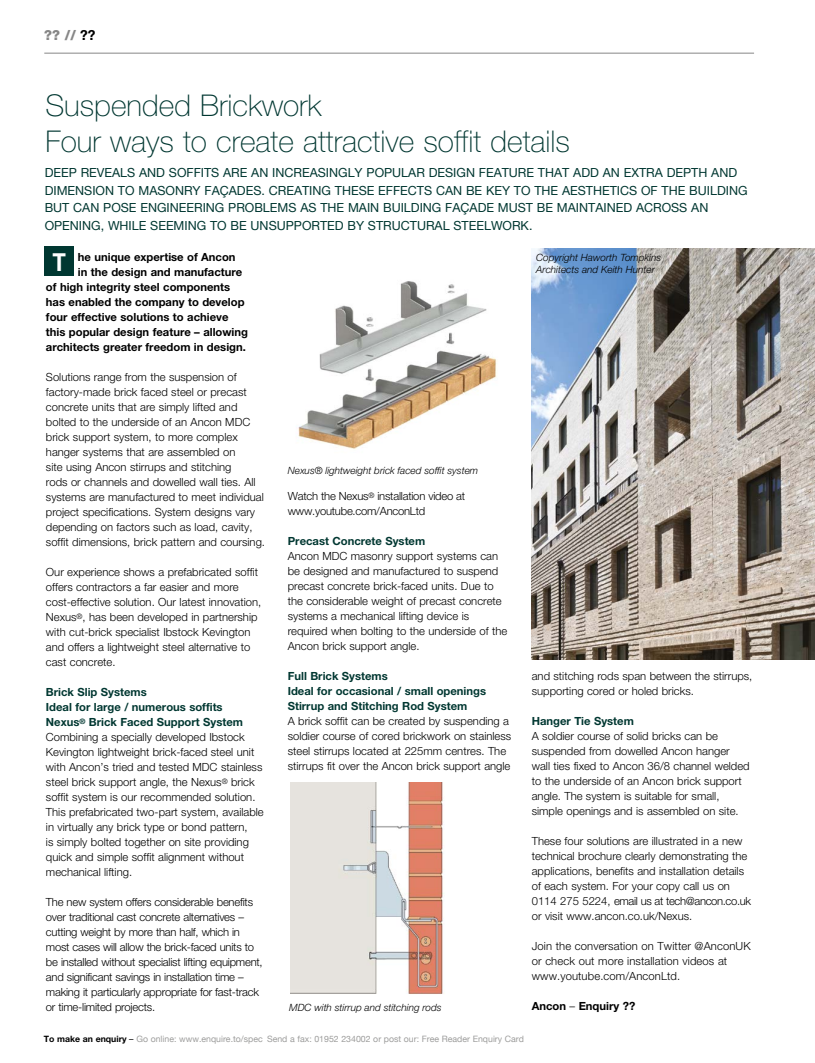
<style>
.page{position:relative;width:815px;height:1063px;background:#fff}
.page>*{position:absolute;margin:0;border:0;box-sizing:border-box;transform-origin:0 0}
.t1{font:100 30px/36px "Helvetica Neue";color:#003731}
.t2{font:700 24.88px "DIN Pro";color:#fff}
.t3{font:800 13.75px "Helvetica Neue";color:#878787}
.t4{font:12.5px/17.5px "Helvetica Neue";color:#003731}
.t5{font:300 11.25px/15px "Helvetica Neue";color:#000}
.t6{font:300 11.25px/15px "Helvetica Neue";letter-spacing:-.02em;color:#000}
.t7{font:700 11.25px "Helvetica Neue";color:#000}
.t8{font:700 11.25px/15px "Helvetica Neue";color:#003731}
.t9{font:italic 300 10px/12px "Helvetica Neue";color:#000}
.t10{font:8.75px "Helvetica Neue";color:#9d9d9c}
.s1{font-weight:700;color:#000}
.s2{font-weight:700;color:#003731}
.s3{font-weight:300}
.s4{color:#000}
</style>
<div class="page">
<hr style="left:44px;top:53px;width:710px;height:1px;background:#878787">
<div style="left:45px;top:246px;width:29px;height:30px;background:#003731"></div>
<img style="left:290px;top:782px;width:154px;height:212px">
<img style="left:532px;top:248px;width:283px;height:411px">
<img style="left:298px;top:281px;width:199px;height:168px">
<p class="t3" style="left:44px;top:27px;width:53px">?? // <span class="s1">??</span></p>
<h1 class="t1" style="left:45px;top:87px;width:526px">Suspended Brickwork<br>Four ways to create attractive soffit details</h1>
<p class="t4" style="left:45px;top:164px;width:704px">DEEP REVEALS AND SOFFITS ARE AN INCREASINGLY POPULAR DESIGN FEATURE THAT ADD AN EXTRA DEPTH AND DIMENSION TO MASONRY FAÇADES. CREATING THESE EFFECTS CAN BE KEY TO THE AESTHETICS OF THE BUILDING BUT CAN POSE ENGINEERING PROBLEMS AS THE MAIN BUILDING FAÇADE MUST BE MAINTAINED ACROSS AN OPENING, WHILE SEEMING TO BE UNSUPPORTED BY STRUCTURAL STEELWORK.</p>
<p class="t7" style="left:78px;top:250px;width:159px">he unique expertise of Ancon</p>
<p class="t7" style="left:78px;top:265px;width:166px">in the design and manufacture</p>
<p class="t7" style="left:46px;top:280px;width:186px">of high integrity steel components</p>
<p class="t7" style="left:46px;top:295px;width:200px">has enabled the company to develop</p>
<p class="t7" style="left:46px;top:310px;width:184px">four effective solutions to achieve</p>
<p class="t7" style="left:46px;top:325px;width:204px">this popular design feature – allowing</p>
<p class="t7" style="left:46px;top:340px;width:201px">architects greater freedom in design.</p>
<p class="t5" style="left:46px;top:370px;width:221px">Solutions range from the suspension of factory-made brick faced steel or precast concrete units that are simply lifted and bolted to the underside of an Ancon MDC brick support system, to more complex hanger systems that are assembled on<br>site using Ancon stirrups and stitching<br>rods or channels and dowelled wall ties. All systems are manufactured to meet individual project specifications. System designs vary depending on factors such as load, cavity, soffit dimensions, brick pattern and coursing.</p>
<p class="t5" style="left:46px;top:565px;width:217px">Our experience shows a prefabricated soffit offers contractors a far easier and more cost-effective solution. Our latest innovation, Nexus<sup>®</sup>, has been developed in partnership with cut-brick specialist Ibstock Kevington and offers a lightweight steel alternative to cast concrete.</p>
<p class="t5" style="left:46px;top:685px;width:219px"><span class="s2">Brick Slip Systems<br>Ideal for large / numerous soffits Nexus</span><sup>®</sup> <span class="s2">Brick Faced Support System </span>Combining a specially developed Ibstock Kevington lightweight brick-faced steel unit with Ancon’s tried and tested MDC stainless steel brick support angle, the Nexus<sup>®</sup> brick soffit system is our recommended solution.<br>This prefabricated two-part system, available in virtually any brick type or bond pattern,<br>is simply bolted together on site providing quick and simple soffit alignment without mechanical lifting.</p>
<p class="t6" style="left:46px;top:895px;width:218px">The new system offers considerable benefits over traditional cast concrete alternatives – cutting weight by more than half, which in most cases will allow the brick-faced units to be installed without specialist lifting equipment, and significant savings in installation time – making it particularly appropriate for fast-track or time-limited projects.</p>
<h2 class="t2" style="left:52px;top:245px;width:16px">T</h2>
<p class="t9" style="left:536px;top:252px;width:127px">Copyright Haworth Tompkins<br>Architects and Keith Hunter</p>
<p class="t9" style="left:288px;top:464px;width:192px">Nexus® lightweight brick faced soffit system</p>
<p class="t6" style="left:288px;top:488px;width:179px">Watch the Nexus<sup>®</sup> installation video at www.youtube.com/AnconLtd</p>
<p class="t8" style="left:288px;top:533px;width:139px">Precast Concrete System</p>
<p class="t5" style="left:288px;top:548px;width:221px">Ancon MDC masonry support systems can be designed and manufactured to suspend precast concrete brick-faced units. Due to the considerable weight of precast concrete systems a mechanical lifting device is required when bolting to the underside of the Ancon brick support angle.</p>
<p class="t8" style="left:288px;top:668px;width:200px">Full Brick Systems<br>Ideal for occasional / small openings<br>Stirrup and Stitching Rod System</p>
<p class="t5" style="left:288px;top:713px;width:225px">A brick soffit can be created by suspending a soldier course of cored brickwork on stainless steel stirrups located at 225mm centres. The stirrups fit over the Ancon brick support angle</p>
<p class="t5" style="left:532px;top:668px;width:222px">and stitching rods span between the stirrups, supporting cored or holed bricks.</p>
<p class="t8" style="left:532px;top:713px;width:104px">Hanger Tie System</p>
<p class="t5" style="left:532px;top:728px;width:219px">A soldier course of solid bricks can be suspended from dowelled Ancon hanger wall ties fixed to Ancon 36/8 channel welded to the underside of an Ancon brick support angle. The system is suitable for small, simple openings and is assembled on site.</p>
<p class="t5" style="left:532px;top:833px;width:221px">These four solutions are illustrated in a new technical brochure clearly demonstrating the applications, benefits and installation details of each system. For your copy call us on 0114 275 5224, email us at tech@ancon.co.uk or visit www.ancon.co.uk/Nexus.</p>
<p class="t5" style="left:532px;top:938px;width:220px">Join the conversation on Twitter @AnconUK or check out more installation videos at www.youtube.com/AnconLtd.</p>
<p class="t7" style="left:532px;top:999px;width:105px">Ancon <span class="s3">–</span> Enquiry ??</p>
<p class="t9" style="left:289px;top:1001px;width:154px">MDC with stirrup and stitching rods</p>
<p class="t10" style="left:44px;top:1034px;width:482px"><span class="s1">To make an enquiry</span> <span class="s4">–</span> Go online: www.enquire.to/spec Send a fax: 01952 234002 or post our: Free Reader Enquiry Card</p>
</div>
